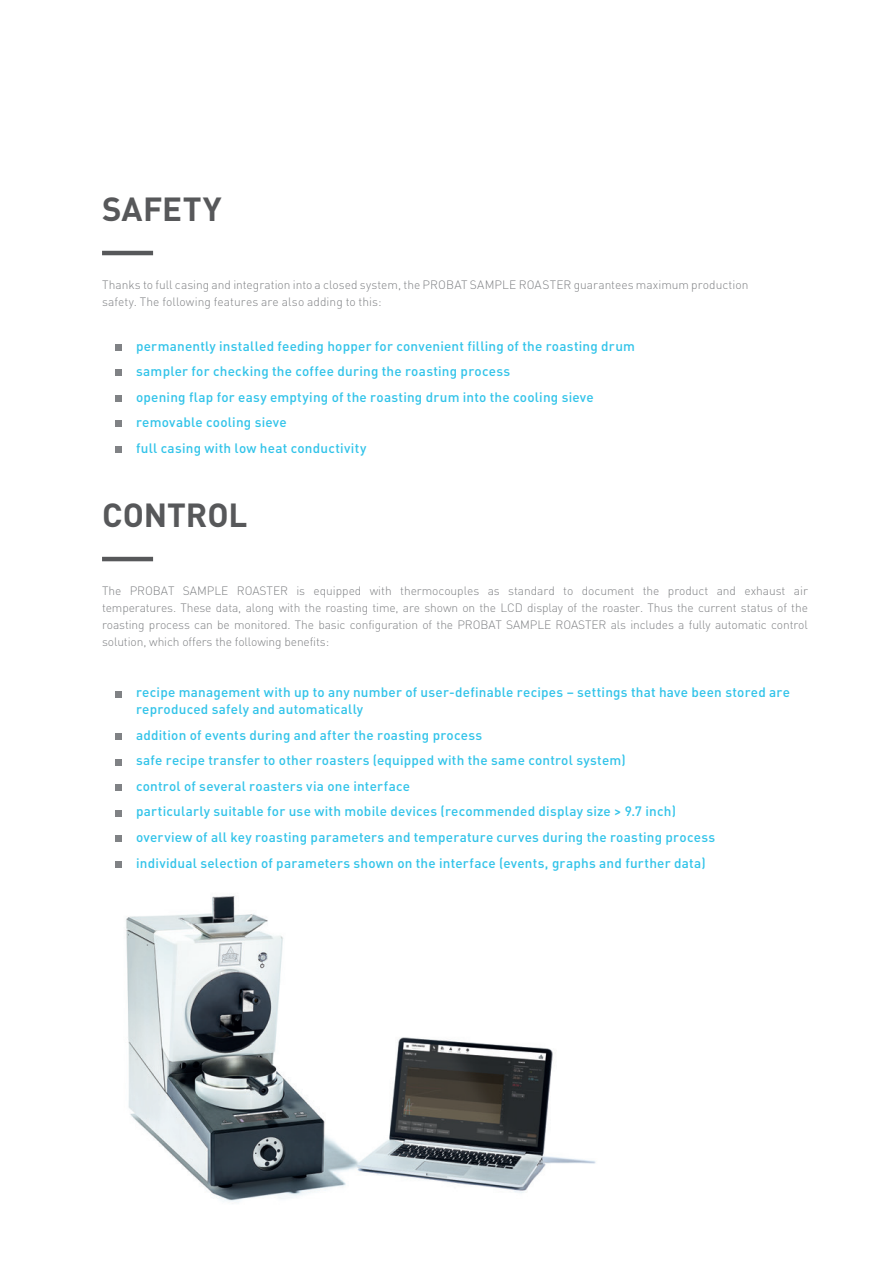
<style>
.page{position:relative;width:893px;height:1263px;background:#fff}
.page>*{position:absolute;margin:0;border:0;box-sizing:border-box;transform-origin:0 0}
.t1{font:700 33px "DIN Pro";color:#57585a}
.t2{font:500 13.5px/25.5px "DIN Pro";letter-spacing:.015em;color:#31c3e9}
.t3{font:300 12px/17.2px "DIN Pro";color:#808285}
</style>
<div class="page">
<hr style="left:102px;top:251px;width:51px;height:4px;background:#57585a">
<div style="left:115px;top:344px;width:7px;height:6px;background:#808285"></div>
<div style="left:115px;top:369px;width:7px;height:7px;background:#808285"></div>
<div style="left:115px;top:395px;width:7px;height:6px;background:#808285"></div>
<div style="left:115px;top:420px;width:7px;height:7px;background:#808285"></div>
<div style="left:115px;top:446px;width:7px;height:6px;background:#808285"></div>
<hr style="left:102px;top:557px;width:51px;height:4px;background:#57585a">
<div style="left:115px;top:691px;width:7px;height:6px;background:#808285"></div>
<div style="left:115px;top:733px;width:7px;height:7px;background:#808285"></div>
<div style="left:115px;top:759px;width:7px;height:6px;background:#808285"></div>
<div style="left:115px;top:784px;width:7px;height:7px;background:#808285"></div>
<div style="left:115px;top:810px;width:7px;height:6px;background:#808285"></div>
<div style="left:115px;top:835px;width:7px;height:7px;background:#808285"></div>
<div style="left:115px;top:861px;width:7px;height:6px;background:#808285"></div>
<img style="left:126px;top:896px;width:470px;height:306px">
<h1 class="t1" style="left:102px;top:182px;width:121px">SAFETY</h1>
<p class="t3" style="left:102px;top:275px;width:648px">Thanks to full casing and integration into a closed system, the PROBAT SAMPLE ROASTER guarantees maximum production safety. The following features are also adding to this:</p>
<p class="t2" style="left:136px;top:331px;width:500px">permanently installed feeding hopper for convenient filling of the roasting drum sampler for checking the coffee during the roasting process<br>opening flap for easy emptying of the roasting drum into the cooling sieve removable cooling sieve<br>full casing with low heat conductivity</p>
<h1 class="t1" style="left:102px;top:488px;width:147px">CONTROL</h1>
<p class="t3" style="left:102px;top:581px;width:707px;text-align:justify">The PROBAT SAMPLE ROASTER is equipped with thermocouples as standard to document the product and exhaust air temperatures. These data, along with the roasting time, are shown on the LCD display of the roaster. Thus the current status of the roasting process can be monitored. The basic configuration of the PROBAT SAMPLE ROASTER als includes a fully automatic control solution, which offers the following benefits:</p>
<p class="t2" style="left:136px;top:683px;width:655px;line-height:17px">recipe management with up to any number of user-definable recipes – settings that have been stored are reproduced safely and automatically</p>
<p class="t2" style="left:136px;top:721px;width:581px">addition of events during and after the roasting process<br>safe recipe transfer to other roasters (equipped with the same control system)<br>control of several roasters via one interface<br>particularly suitable for use with mobile devices (recommended display size &gt; 9.7 inch) overview of all key roasting parameters and temperature curves during the roasting process individual selection of parameters shown on the interface (events, graphs and further data)</p>
</div>
